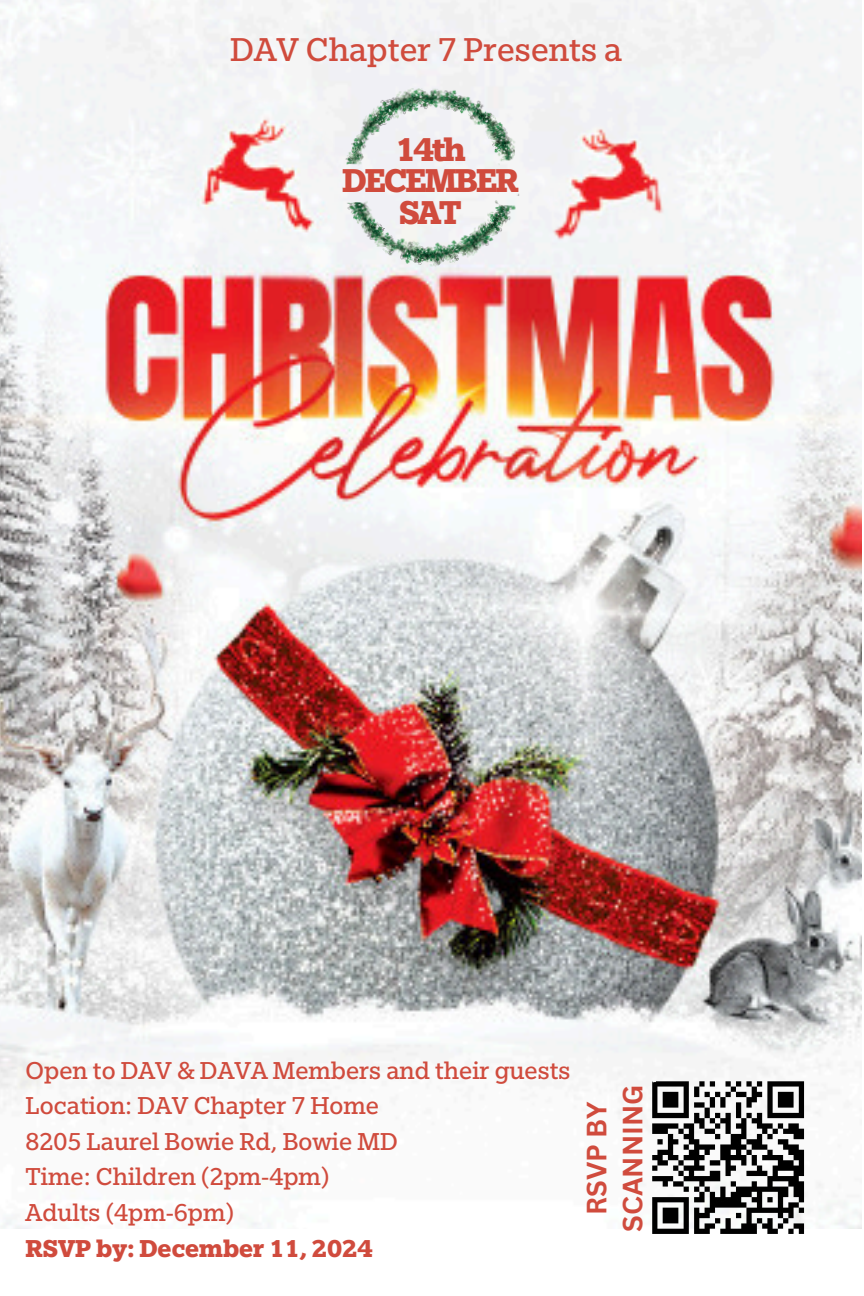
<style>
.page{position:relative;width:864px;height:1296px;background:#fff}
.page>*{position:absolute;margin:0;border:0;box-sizing:border-box;transform-origin:0 0}
.t1{font:36px "Egyptian Slate Pro";color:#d04b3d}
.t2{font:700 36px/31.5px "Egyptian Slate Pro";letter-spacing:-.055em;color:#d04b3d;text-align:center}
.t3{font:700 27.3px/36px "Canva Sans";color:#d04b3d;text-align:center}
.t4{font:26.7px "Egyptian Slate Pro";color:#d04b3d}
.t5{font:700 26.7px "Egyptian Slate Pro";color:#d04b3d}
</style>
<div class="page">
<img style="left:0;top:0;width:862px;height:1229px">
<img style="left:544px;top:122px;width:122px;height:122px">
<img style="left:186px;top:93px;width:154px;height:169px">
<img style="left:340px;top:86px;width:182px;height:183px">
<img style="left:635px;top:1065px;width:187px;height:169px">
<h1 class="t1" style="left:230px;top:29px;width:394px">DAV Chapter 7 Presents a</h1>
<p class="t2" style="left:342px;top:133px;width:178px">14th<br>DECEMBER<br>SAT</p>
<p class="t4" style="left:26px;top:1055px;width:546px">Open to DAV &amp; DAVA Members and their guests</p>
<p class="t4" style="left:26px;top:1091px;width:355px">Location: DAV Chapter 7 Home</p>
<p class="t4" style="left:26px;top:1126px;width:374px">8205 Laurel Bowie Rd, Bowie MD</p>
<p class="t4" style="left:26px;top:1162px;width:305px">Time: Children (2pm-4pm)</p>
<p class="t4" style="left:26px;top:1197px;width:210px">Adults (4pm-6pm)</p>
<p class="t5" style="left:26px;top:1233px;width:349px">RSVP by: December 11, 2024</p>
<p class="t3" style="left:578px;top:1232px;width:149px;rotate:-90deg">RSVP BY<br>SCANNING</p>
</div>
